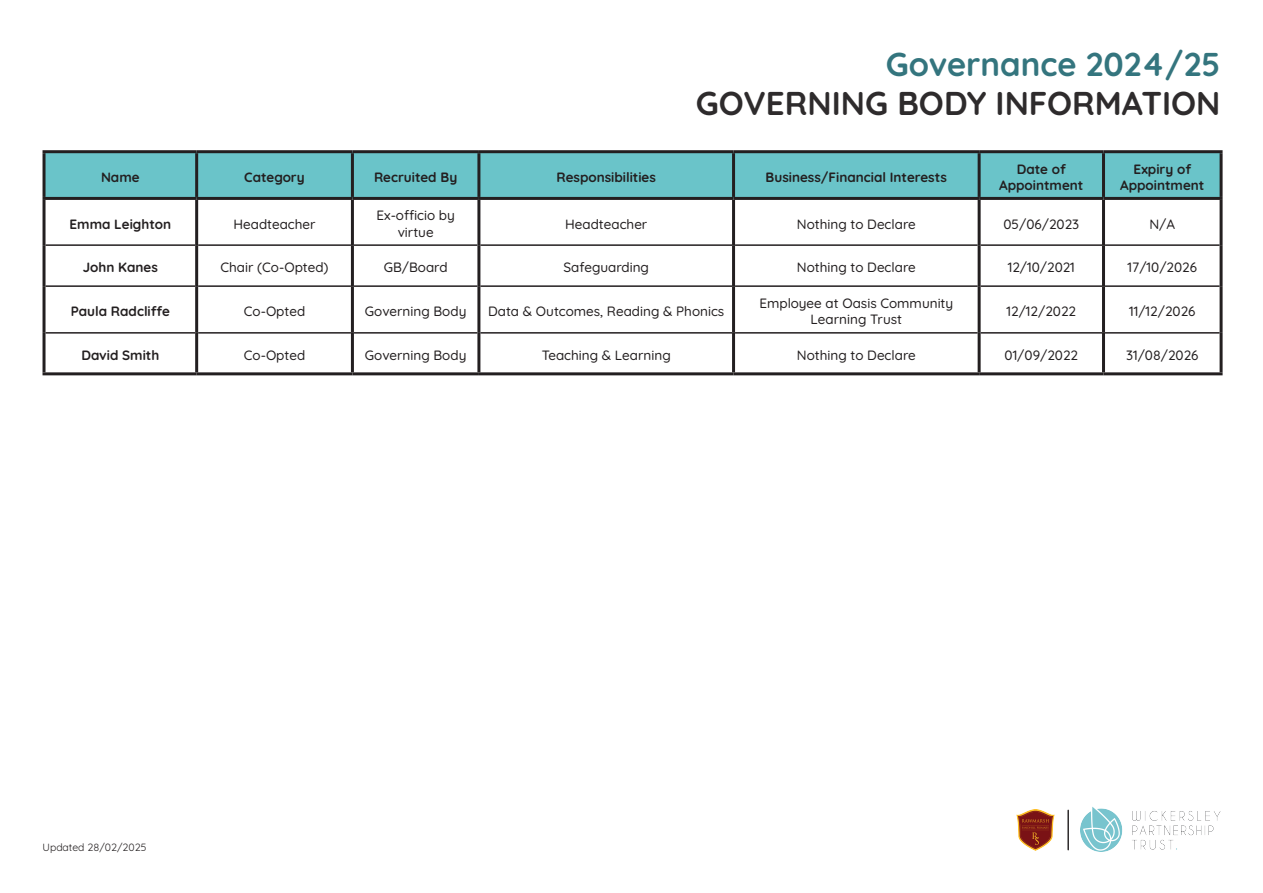
<style>
.page{position:relative;width:1263px;height:893px;background:#fff}
.page>*{position:absolute;margin:0;border:0;box-sizing:border-box;transform-origin:0 0}
.t1{font:700 33px "Quicksand";color:#2e2b2c}
.t2{font:700 33px "Quicksand";color:#34757e}
.t3{font:500 13.5px/16.2px "Quicksand";color:#231f20;text-align:center}
.t4{font:700 13.5px "Quicksand";color:#231f20}
.t5{font:10.5px "Quicksand";color:#231f20}
</style>
<div class="page">
<div style="left:46px;top:153px;width:1173px;height:44px;background:#6ac4c9"></div>
<hr style="left:46px;top:244px;width:149px;height:2px;background:#231f20">
<hr style="left:198px;top:244px;width:153px;height:2px;background:#231f20">
<hr style="left:354px;top:244px;width:123px;height:2px;background:#231f20">
<hr style="left:480px;top:244px;width:252px;height:2px;background:#231f20">
<hr style="left:735px;top:244px;width:243px;height:2px;background:#231f20">
<hr style="left:981px;top:244px;width:121px;height:2px;background:#231f20">
<hr style="left:1105px;top:244px;width:114px;height:2px;background:#231f20">
<hr style="left:43px;top:150px;width:154px;height:3px;background:#231f20">
<hr style="left:43px;top:153px;width:3px;height:44px;background:#231f20">
<hr style="left:197px;top:150px;width:155px;height:3px;background:#231f20">
<hr style="left:195px;top:153px;width:3px;height:44px;background:#231f20">
<hr style="left:352px;top:150px;width:127px;height:3px;background:#231f20">
<hr style="left:351px;top:153px;width:3px;height:44px;background:#231f20">
<hr style="left:479px;top:150px;width:254px;height:3px;background:#231f20">
<hr style="left:477px;top:153px;width:3px;height:44px;background:#231f20">
<hr style="left:733px;top:150px;width:246px;height:3px;background:#231f20">
<hr style="left:732px;top:153px;width:3px;height:44px;background:#231f20">
<hr style="left:979px;top:150px;width:124px;height:3px;background:#231f20">
<hr style="left:978px;top:153px;width:3px;height:44px;background:#231f20">
<hr style="left:1103px;top:150px;width:119px;height:3px;background:#231f20">
<hr style="left:1102px;top:153px;width:3px;height:44px;background:#231f20">
<hr style="left:1219px;top:153px;width:3px;height:44px;background:#231f20">
<hr style="left:43px;top:197px;width:154px;height:3px;background:#231f20">
<hr style="left:197px;top:197px;width:155px;height:3px;background:#231f20">
<hr style="left:352px;top:197px;width:127px;height:3px;background:#231f20">
<hr style="left:479px;top:197px;width:254px;height:3px;background:#231f20">
<hr style="left:733px;top:197px;width:246px;height:3px;background:#231f20">
<hr style="left:979px;top:197px;width:124px;height:3px;background:#231f20">
<hr style="left:1103px;top:197px;width:119px;height:3px;background:#231f20">
<hr style="left:43px;top:372px;width:154px;height:3px;background:#231f20">
<hr style="left:197px;top:372px;width:155px;height:3px;background:#231f20">
<hr style="left:352px;top:372px;width:127px;height:3px;background:#231f20">
<hr style="left:479px;top:372px;width:254px;height:3px;background:#231f20">
<hr style="left:733px;top:372px;width:246px;height:3px;background:#231f20">
<hr style="left:979px;top:372px;width:124px;height:3px;background:#231f20">
<hr style="left:1103px;top:372px;width:119px;height:3px;background:#231f20">
<hr style="left:46px;top:285px;width:149px;height:2px;background:#231f20">
<hr style="left:198px;top:285px;width:153px;height:2px;background:#231f20">
<hr style="left:354px;top:285px;width:123px;height:2px;background:#231f20">
<hr style="left:480px;top:285px;width:252px;height:2px;background:#231f20">
<hr style="left:735px;top:285px;width:243px;height:2px;background:#231f20">
<hr style="left:981px;top:285px;width:121px;height:2px;background:#231f20">
<hr style="left:1105px;top:285px;width:114px;height:2px;background:#231f20">
<hr style="left:46px;top:332px;width:149px;height:2px;background:#231f20">
<hr style="left:198px;top:332px;width:153px;height:2px;background:#231f20">
<hr style="left:354px;top:332px;width:123px;height:2px;background:#231f20">
<hr style="left:480px;top:332px;width:252px;height:2px;background:#231f20">
<hr style="left:735px;top:332px;width:243px;height:2px;background:#231f20">
<hr style="left:981px;top:332px;width:121px;height:2px;background:#231f20">
<hr style="left:1105px;top:332px;width:114px;height:2px;background:#231f20">
<hr style="left:43px;top:200px;width:3px;height:45px;background:#231f20">
<hr style="left:195px;top:200px;width:3px;height:45px;background:#231f20">
<hr style="left:351px;top:200px;width:3px;height:45px;background:#231f20">
<hr style="left:477px;top:200px;width:3px;height:45px;background:#231f20">
<hr style="left:732px;top:200px;width:3px;height:45px;background:#231f20">
<hr style="left:978px;top:200px;width:3px;height:45px;background:#231f20">
<hr style="left:1102px;top:200px;width:3px;height:45px;background:#231f20">
<hr style="left:1219px;top:200px;width:3px;height:45px;background:#231f20">
<hr style="left:43px;top:245px;width:3px;height:41px;background:#231f20">
<hr style="left:195px;top:245px;width:3px;height:41px;background:#231f20">
<hr style="left:351px;top:245px;width:3px;height:41px;background:#231f20">
<hr style="left:477px;top:245px;width:3px;height:41px;background:#231f20">
<hr style="left:732px;top:245px;width:3px;height:41px;background:#231f20">
<hr style="left:978px;top:245px;width:3px;height:41px;background:#231f20">
<hr style="left:1102px;top:245px;width:3px;height:41px;background:#231f20">
<hr style="left:1219px;top:245px;width:3px;height:41px;background:#231f20">
<hr style="left:43px;top:286px;width:3px;height:47px;background:#231f20">
<hr style="left:195px;top:286px;width:3px;height:47px;background:#231f20">
<hr style="left:351px;top:286px;width:3px;height:47px;background:#231f20">
<hr style="left:477px;top:286px;width:3px;height:47px;background:#231f20">
<hr style="left:732px;top:286px;width:3px;height:47px;background:#231f20">
<hr style="left:978px;top:286px;width:3px;height:47px;background:#231f20">
<hr style="left:1102px;top:286px;width:3px;height:47px;background:#231f20">
<hr style="left:1219px;top:286px;width:3px;height:47px;background:#231f20">
<hr style="left:43px;top:333px;width:3px;height:39px;background:#231f20">
<hr style="left:195px;top:333px;width:3px;height:39px;background:#231f20">
<hr style="left:351px;top:333px;width:3px;height:39px;background:#231f20">
<hr style="left:477px;top:333px;width:3px;height:39px;background:#231f20">
<hr style="left:732px;top:333px;width:3px;height:39px;background:#231f20">
<hr style="left:978px;top:333px;width:3px;height:39px;background:#231f20">
<hr style="left:1102px;top:333px;width:3px;height:39px;background:#231f20">
<hr style="left:1219px;top:333px;width:3px;height:39px;background:#231f20">
<img style="left:1017px;top:809px;width:38px;height:41px">
<img style="left:1080px;top:807px;width:140px;height:44px">
<hr style="left:1067px;top:810px;width:2px;height:40px;background:#2e2b2c">
<p class="t2" style="left:886px;top:38px;width:336px">Governance 2024/25</p>
<p class="t1" style="left:696px;top:78px;width:526px">GOVERNING BODY INFORMATION</p>
<p class="t4" style="left:101px;top:167px;width:40px">Name</p>
<p class="t4" style="left:244px;top:167px;width:62px">Category</p>
<p class="t4" style="left:374px;top:167px;width:85px">Recruited By</p>
<p class="t4" style="left:556px;top:167px;width:101px">Responsibilities</p>
<p class="t4" style="left:765px;top:167px;width:183px">Business/Financial Interests</p>
<p class="t4" style="left:1017px;top:158px;width:51px">Date of</p>
<p class="t4" style="left:999px;top:175px;width:86px">Appointment</p>
<p class="t4" style="left:1133px;top:158px;width:59px">Expiry of</p>
<p class="t4" style="left:1120px;top:175px;width:86px">Appointment</p>
<p class="t4" style="left:70px;top:213px;width:103px">Emma Leighton</p>
<p class="t3" style="left:233px;top:214px;width:84px">Headteacher</p>
<p class="t3" style="left:376px;top:206px;width:80px">Ex-officio by virtue</p>
<p class="t3" style="left:565px;top:214px;width:84px">Headteacher</p>
<p class="t3" style="left:797px;top:214px;width:120px">Nothing to Declare</p>
<p class="t3" style="left:1003px;top:214px;width:77px">05/06/2023</p>
<p class="t3" style="left:1149px;top:214px;width:27px">N/A</p>
<p class="t4" style="left:83px;top:257px;width:77px">John Kanes</p>
<p class="t3" style="left:220px;top:258px;width:110px">Chair (Co-Opted)</p>
<p class="t3" style="left:384px;top:258px;width:65px">GB/Board</p>
<p class="t3" style="left:563px;top:258px;width:87px">Safeguarding</p>
<p class="t3" style="left:797px;top:258px;width:120px">Nothing to Declare</p>
<p class="t3" style="left:1008px;top:258px;width:69px">12/10/2021</p>
<p class="t3" style="left:1127px;top:258px;width:71px">17/10/2026</p>
<p class="t4" style="left:71px;top:301px;width:101px">Paula Radcliffe</p>
<p class="t3" style="left:244px;top:302px;width:63px">Co-Opted</p>
<p class="t3" style="left:365px;top:302px;width:103px">Governing Body</p>
<p class="t3" style="left:488px;top:302px;width:238px">Data &amp; Outcomes, Reading &amp; Phonics</p>
<p class="t3" style="left:759px;top:294px;width:195px">Employee at Oasis Community<br>Learning Trust</p>
<p class="t3" style="left:1006px;top:302px;width:71px">12/12/2022</p>
<p class="t3" style="left:1129px;top:302px;width:68px">11/12/2026</p>
<p class="t4" style="left:81px;top:345px;width:79px">David Smith</p>
<p class="t3" style="left:244px;top:346px;width:63px">Co-Opted</p>
<p class="t3" style="left:365px;top:346px;width:103px">Governing Body</p>
<p class="t3" style="left:542px;top:346px;width:131px">Teaching &amp; Learning</p>
<p class="t3" style="left:797px;top:346px;width:120px">Nothing to Declare</p>
<p class="t3" style="left:1004px;top:346px;width:75px">01/09/2022</p>
<p class="t3" style="left:1126px;top:346px;width:74px">31/08/2026</p>
<p class="t5" style="left:43px;top:839px;width:105px">Updated 28/02/2025</p>
</div>
